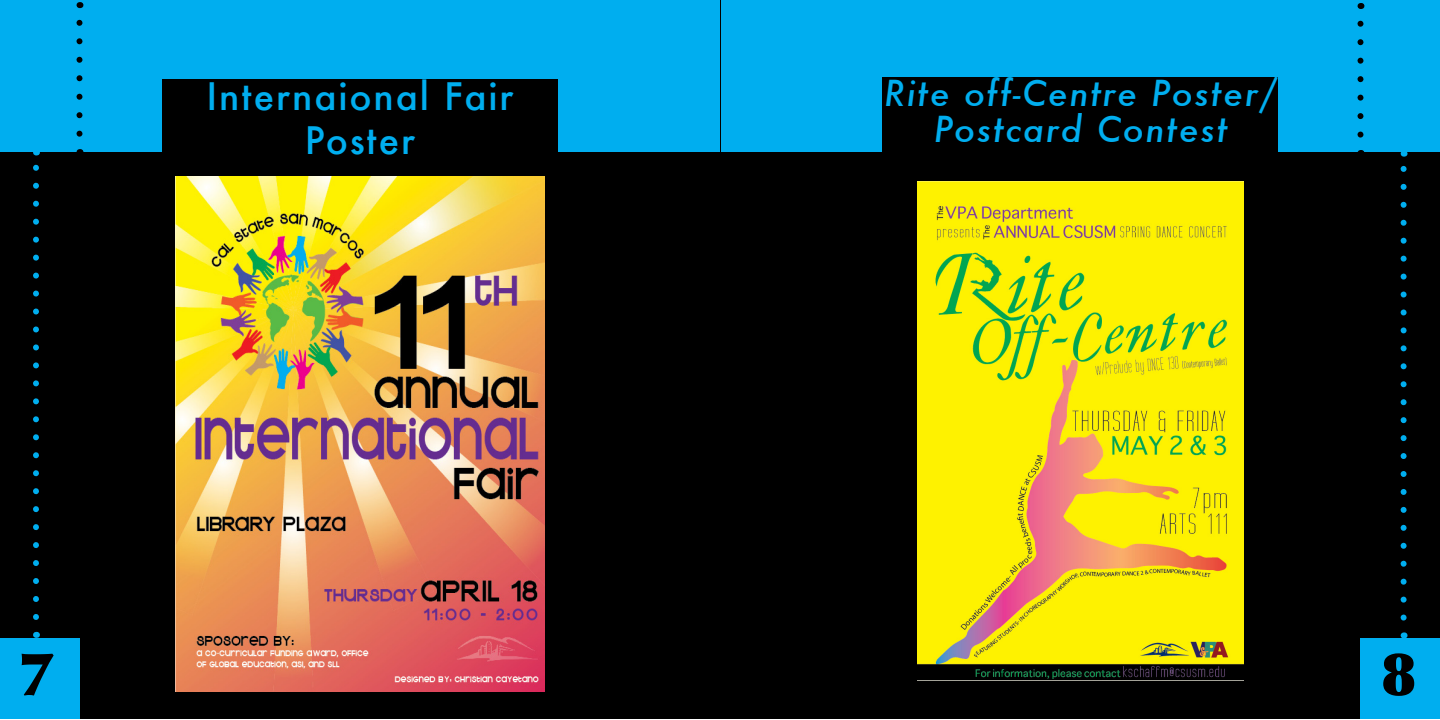
<style>
.page{position:relative;width:1440px;height:720px;background:#fff}
.page>*{position:absolute;margin:0;border:0;box-sizing:border-box;transform-origin:0 0}
.t1{font:900 60px "Optima";color:#000}
.t2{font:500 37px/44.4px "Futura";letter-spacing:.05em;color:#00aeef;text-align:center}
.t3{font:italic 500 35px/36px "Futura";letter-spacing:.05em;color:#00aeef;text-align:center}
</style>
<div class="page">
<div style="left:0;top:0;width:1440px;height:719px;background:#000"></div>
<div style="left:0;top:0;width:720px;height:152px;background:#00aeef"></div>
<div style="left:721px;top:0;width:719px;height:152px;background:#00aeef"></div>
<svg style="left:33px;top:164px;width:6px;height:453px"></svg>
<div style="left:0;top:638px;width:80px;height:81px;background:#00aeef"></div>
<svg style="left:1401px;top:165px;width:6px;height:453px"></svg>
<div style="left:1360px;top:638px;width:80px;height:81px;background:#00aeef"></div>
<div style="left:162px;top:80px;width:396px;height:75px;background:#000"></div>
<svg style="left:1358px;top:20px;width:6px;height:115px"></svg>
<svg style="left:76px;top:19px;width:6px;height:115px"></svg>
<div style="left:882px;top:77px;width:396px;height:75px;background:#000"></div>
<img style="left:176px;top:176px;width:368px;height:515px">
<img style="left:918px;top:181px;width:325px;height:498px">
<p class="t2" style="left:207px;top:74px;width:308px">Internaional Fair<br>Poster</p>
<p class="t3" style="left:884px;top:74px;width:394px">Rite off-Centre Poster/<br>Postcard Contest</p>
<h1 class="t1" style="left:18px;top:638px;width:37px">7</h1>
<h1 class="t1" style="left:1381px;top:638px;width:37px">8</h1>
</div>
